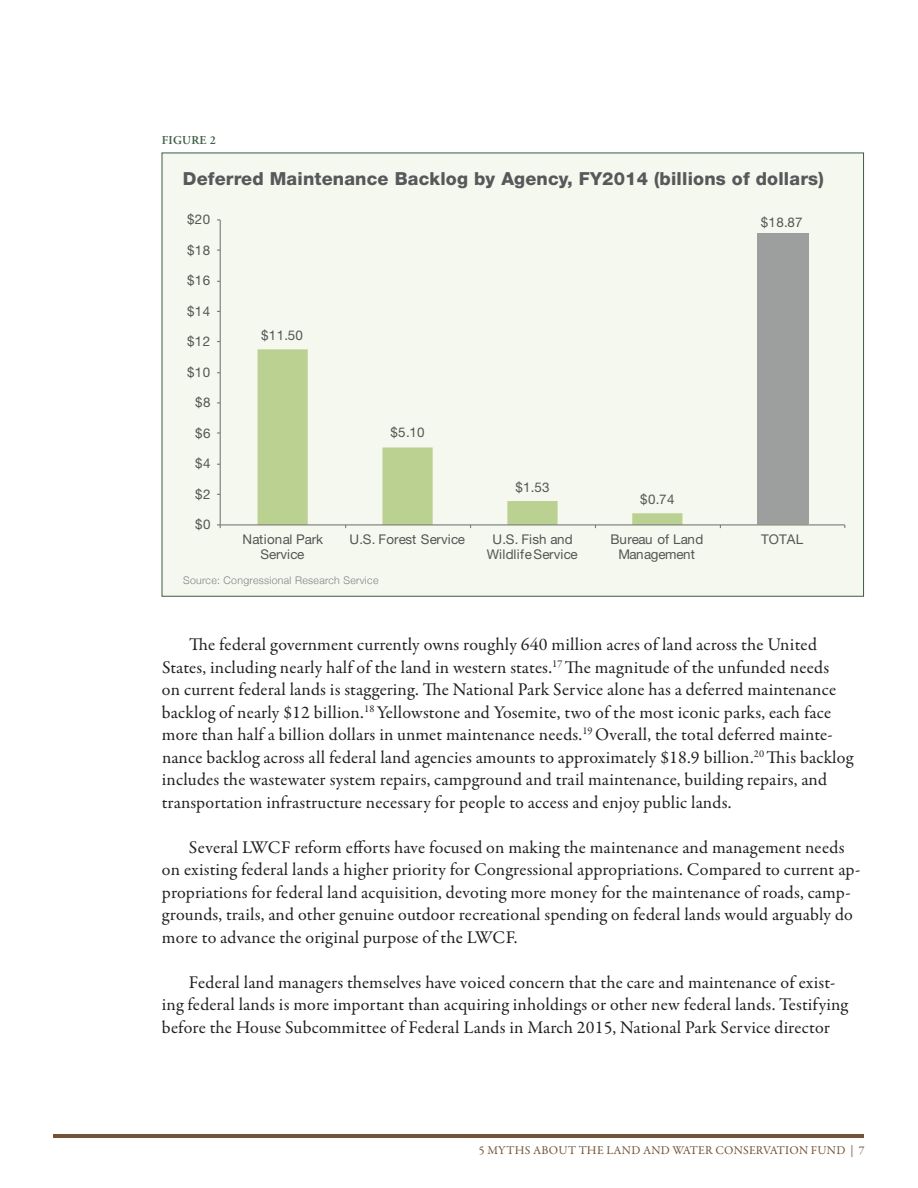
<style>
.page{position:relative;width:918px;height:1188px;background:#fff}
.page>*{position:absolute;margin:0;border:0;box-sizing:border-box;transform-origin:0 0}
.t1{font:18px/22.5px "Garamond Premr Pro";letter-spacing:.005em;color:#231f20}
.t2{font:800 18px "Helvetica Neue LT Pro";letter-spacing:.01em;color:#57585a}
.t3{font:13.35px/15.6px "Helvetica Neue LT Pro";letter-spacing:.01em;color:#595959;text-align:center}
.t4{font:13.35px/15.6px "Helvetica Neue LT Pro";letter-spacing:-.02em;color:#595959;text-align:center}
.t5{font:12px "Garamond Premr Pro";letter-spacing:.02em;color:#735237}
.t6{font:600 12px "Adobe Garamond Pro";letter-spacing:.02em;color:#3c5c42}
.t7{font:300 10.5px "Helvetica Neue";letter-spacing:.03em;color:#808285}
</style>
<div class="page">
<hr style="left:54px;top:1134px;width:810px;height:4px;background:#735237">
<div style="left:162px;top:153px;width:702px;height:444px;background:#f5f8ef;border:1px solid #3c5c42"></div>
<svg style="left:217px;top:219px;width:629px;height:310px"></svg>
<div style="left:757px;top:234px;width:51px;height:290px;background:#9d9e9e"></div>
<p class="t6" style="left:162px;top:133px;width:56px">FIGURE 2</p>
<p class="t2" style="left:183px;top:168px;width:642px">Deferred Maintenance Backlog by Agency, FY2014 (billions of dollars)</p>
<p class="t3" style="left:187px;top:211px;width:25px">$20</p>
<p class="t3" style="left:187px;top:242px;width:25px">$18</p>
<p class="t3" style="left:187px;top:272px;width:25px">$16</p>
<p class="t3" style="left:187px;top:303px;width:25px">$14</p>
<p class="t3" style="left:187px;top:333px;width:25px">$12</p>
<p class="t3" style="left:187px;top:364px;width:25px">$10</p>
<p class="t3" style="left:195px;top:394px;width:17px">$8</p>
<p class="t3" style="left:195px;top:425px;width:17px">$6</p>
<p class="t3" style="left:195px;top:455px;width:17px">$4</p>
<p class="t3" style="left:195px;top:486px;width:17px">$2</p>
<p class="t3" style="left:195px;top:516px;width:17px">$0</p>
<p class="t3" style="left:261px;top:327px;width:44px">$11.50</p>
<p class="t3" style="left:390px;top:424px;width:36px">$5.10</p>
<p class="t3" style="left:515px;top:479px;width:36px">$1.53</p>
<p class="t3" style="left:761px;top:214px;width:44px">$18.87</p>
<p class="t3" style="left:640px;top:491px;width:36px">$0.74</p>
<p class="t3" style="left:243px;top:531px;width:82px">National Park<br>Service</p>
<p class="t3" style="left:350px;top:531px;width:117px">U.S. Forest Service</p>
<p class="t3" style="left:487px;top:531px;width:92px">U.S. Fish and<br>Wildlife Service</p>
<p class="t4" style="left:611px;top:531px;width:94px">Bureau of Land<br>Management</p>
<p class="t3" style="left:761px;top:531px;width:44px">TOTAL</p>
<p class="t7" style="left:183px;top:571px;width:197px">Source: Congressional Research Service</p>
<p class="t1" style="left:162px;top:634px;width:693px;text-indent:27px">The federal government currently owns roughly 640 million acres of land across the United States, including nearly half of the land in western states.<sup>17</sup> The magnitude of the unfunded needs<br>on current federal lands is staggering. The National Park Service alone has a deferred maintenance backlog of nearly $12 billion.<sup>18</sup> Yellowstone and Yosemite, two of the most iconic parks, each face more than half a billion dollars in unmet maintenance needs.<sup>19</sup> Overall, the total deferred mainte&shy;nance backlog across all federal land agencies amounts to approximately $18.9 billion.<sup>20</sup> This backlog includes the wastewater system repairs, campground and trail maintenance, building repairs, and transportation infrastructure necessary for people to access and enjoy public lands.</p>
<p class="t1" style="left:162px;top:836px;width:700px;text-indent:27px">Several LWCF reform efforts have focused on making the maintenance and management needs on existing federal lands a higher priority for Congressional appropriations. Compared to current ap&shy;propriations for federal land acquisition, devoting more money for the maintenance of roads, camp&shy;grounds, trails, and other genuine outdoor recreational spending on federal lands would arguably do more to advance the original purpose of the LWCF.</p>
<p class="t1" style="left:162px;top:971px;width:688px;text-indent:27px">Federal land managers themselves have voiced concern that the care and maintenance of exist&shy;ing federal lands is more important than acquiring inholdings or other new federal lands. Testifying before the House Subcommittee of Federal Lands in March 2015, National Park Service director</p>
<p class="t5" style="left:479px;top:1143px;width:387px">5 MYTHS ABOUT THE LAND AND WATER CONSERVATION FUND | 7</p>
</div>
